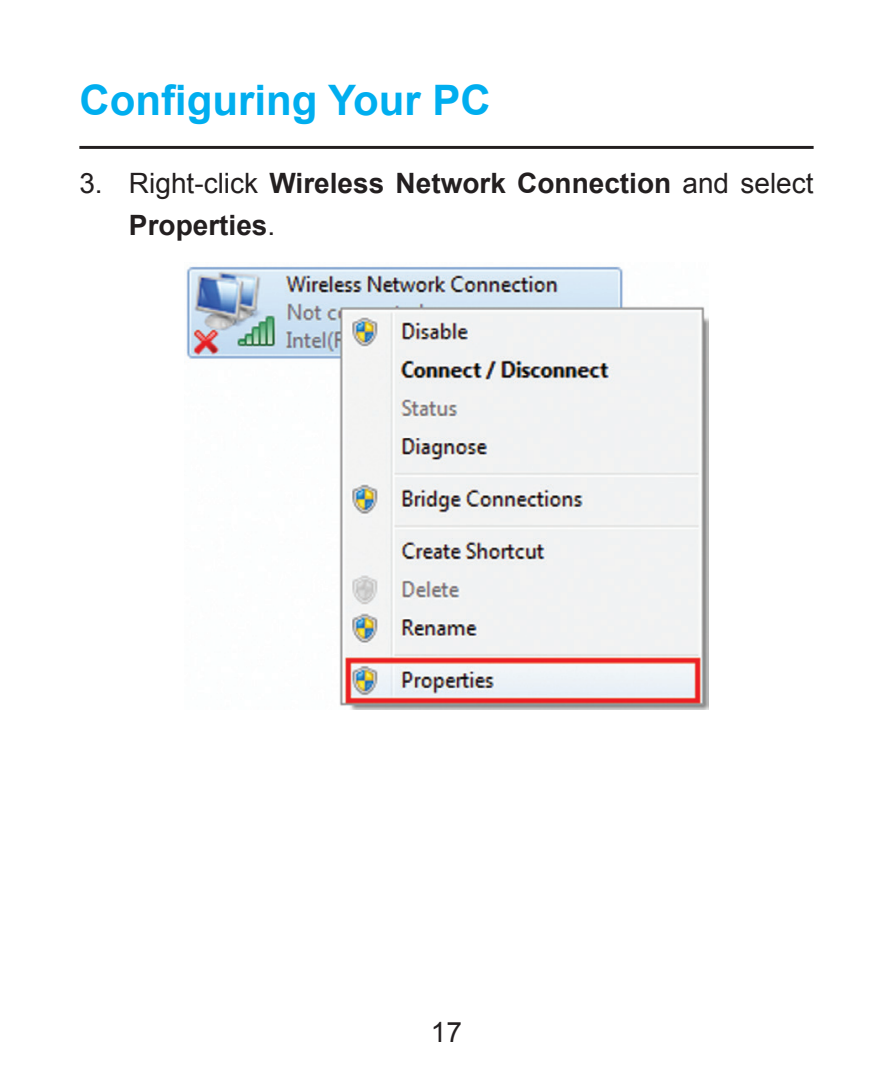
<style>
.page{position:relative;width:893px;height:1092px;background:#fff}
.page>*{position:absolute;margin:0;border:0;box-sizing:border-box;transform-origin:0 0}
.大标题{font:700 42px "Arial";color:#00aeef}
.缩进{font:700 28px/42px "Arial";color:#231f20}
.还原{font:28px "Arial";color:#231f20}
.s1{font-weight:400}
</style>
<div class="page">
<img style="left:186px;top:266px;width:523px;height:443px">
<hr style="left:79px;top:146px;width:735px;height:3px;background:#231f20">
<p class="大标题" style="left:79px;top:73px;width:413px">Configuring Your PC</p>
<p class="缩进" style="left:129px;top:163px;width:686px;text-indent:-50px"><span class="s1">3. Right-click</span> Wireless Network Connection <span class="s1">and select<br></span>Properties<span class="s1">.</span></p>
<p class="还原" style="left:431px;top:1013px;width:33px">17</p>
</div>
